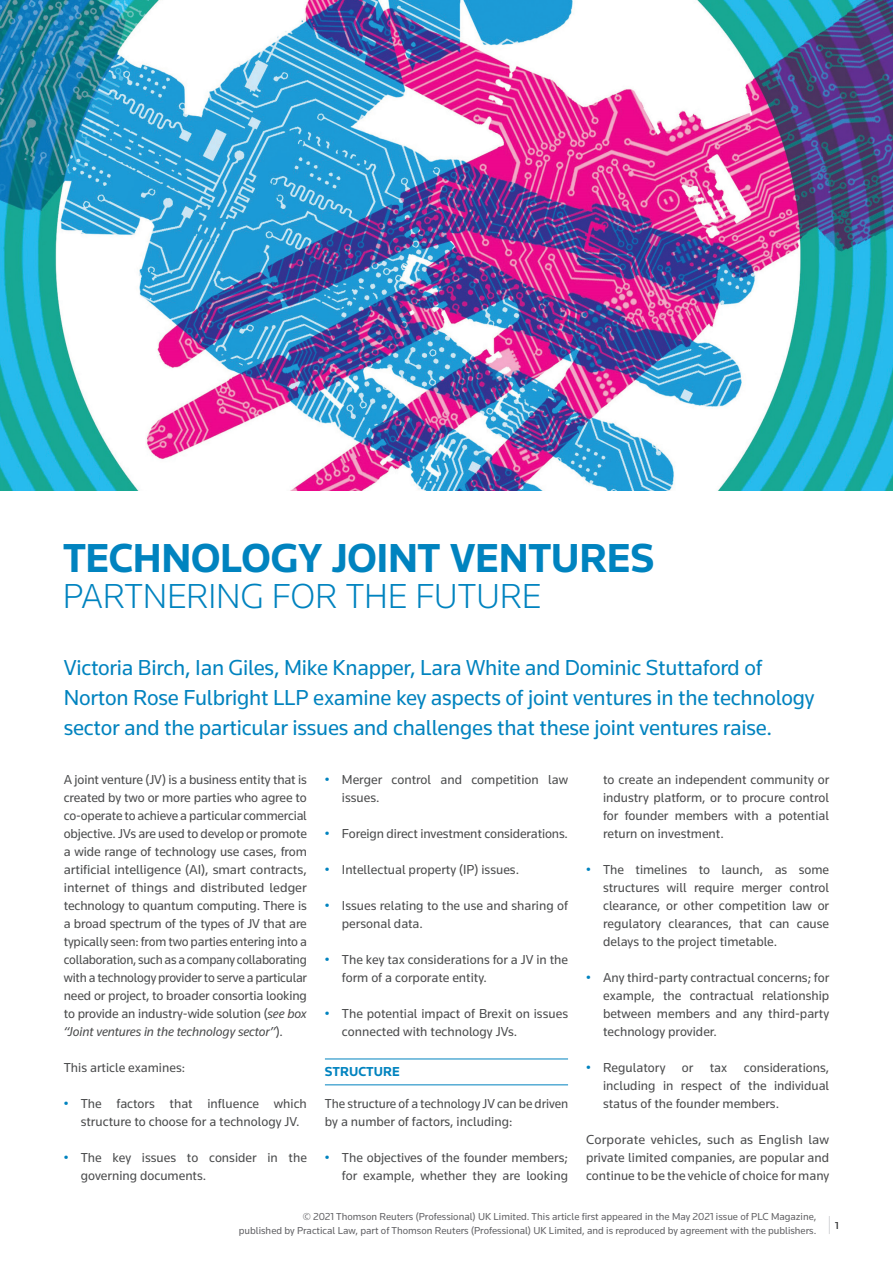
<style>
.page{position:relative;width:893px;height:1263px;background:#fff}
.page>*{position:absolute;margin:0;border:0;box-sizing:border-box;transform-origin:0 0}
.Feature__Main_Headin{font:700 42px "Knowledge";letter-spacing:-.01em;color:#0083bf}
.t1{font:300 36px "Knowledge";letter-spacing:-.01em;color:#0083bf}
.Feature__Intro{font:22.5px/30px "Knowledge";letter-spacing:-.01em;color:#0083bf}
.Feature__Body{font:13.5px/18px "Knowledge";color:#4b4c4d}
.Feature__H1{font:700 13.5px "Knowledge";color:#0083bf}
.t2{font:10.5px/13.5px "Knowledge";color:#636366;text-align:right}
.t3{font:10.5px "Knowledge";color:#4b4c4d}
.s1{font-style:italic}
.s2{color:#0083bf}
</style>
<div class="page">
<img style="left:0;top:0;width:893px;height:491px">
<hr style="left:325px;top:1059px;width:243px;height:1px;background:#0083bf">
<hr style="left:325px;top:1084px;width:243px;height:1px;background:#0083bf">
<svg style="left:829px;top:1216px;width:1px;height:18px"></svg>
<p class="Feature__Main_Headin" style="left:63px;top:532px;width:593px">TECHNOLOGY JOINT VENTURES</p>
<p class="t1" style="left:63px;top:574px;width:480px">PARTNERING FOR THE FUTURE</p>
<p class="Feature__Intro" style="left:64px;top:652px;width:752px">Victoria Birch, Ian Giles, Mike Knapper, Lara White and Dominic Stuttaford of<br>Norton Rose Fulbright LLP examine key aspects of joint ventures in the technology sector and the particular issues and challenges that these joint ventures raise.</p>
<p class="Feature__Body" style="left:64px;top:770px;width:245px;text-align:justify">A joint venture (JV) is a business entity that is created by two or more parties who agree to co-operate to achieve a particular commercial objective. JVs are used to develop or promote a wide range of technology use cases, from artificial intelligence (AI), smart contracts, internet of things and distributed ledger technology to quantum computing. There is a broad spectrum of the types of JV that are typically seen: from two parties entering into a collaboration, such as a company collaborating with a technology provider to serve a particular need or project, to broader consortia looking to provide an industry-wide solution (<span class="s1">see box “Joint ventures in the technology sector”</span>).</p>
<p class="Feature__Body" style="left:64px;top:1058px;width:123px">This article examines:</p>
<p class="Feature__Body" style="left:81px;top:1094px;width:228px;text-indent:-17px"><span class="s2">•</span> The factors that influence which structure to choose for a technology JV.</p>
<p class="Feature__Body" style="left:81px;top:1148px;width:228px;text-indent:-17px"><span class="s2">•</span> The key issues to consider in the governing documents.</p>
<p class="Feature__Body" style="left:342px;top:770px;width:228px;text-indent:-17px"><span class="s2">•</span> Merger control and competition law issues.</p>
<p class="Feature__Body" style="left:325px;top:824px;width:245px"><span class="s2">•</span> Foreign direct investment considerations.</p>
<p class="Feature__Body" style="left:325px;top:860px;width:196px"><span class="s2">•</span> Intellectual property (IP) issues.</p>
<p class="Feature__Body" style="left:342px;top:896px;width:228px;text-indent:-17px"><span class="s2">•</span> Issues relating to the use and sharing of personal data.</p>
<p class="Feature__Body" style="left:342px;top:950px;width:228px;text-indent:-17px"><span class="s2">•</span> The key tax considerations for a JV in the form of a corporate entity.</p>
<p class="Feature__Body" style="left:342px;top:1004px;width:228px;text-indent:-17px"><span class="s2">•</span> The potential impact of Brexit on issues connected with technology JVs.</p>
<p class="Feature__H1" style="left:325px;top:1063px;width:76px">STRUCTURE</p>
<p class="Feature__Body" style="left:325px;top:1094px;width:245px">The structure of a technology JV can be driven by a number of factors, including:</p>
<p class="Feature__Body" style="left:325px;top:1148px;width:245px;text-align:right"><span class="s2">•</span> The objectives of the founder members; for example, whether they are looking</p>
<p class="Feature__Body" style="left:603px;top:770px;width:228px;text-align:justify">to create an independent community or industry platform, or to procure control for founder members with a potential return on investment.</p>
<p class="Feature__Body" style="left:603px;top:860px;width:228px;text-align:justify;text-indent:-17px"><span class="s2">•</span> The timelines to launch, as some structures will require merger control clearance, or other competition law or regulatory clearances, that can cause delays to the project timetable.</p>
<p class="Feature__Body" style="left:603px;top:968px;width:228px;text-align:justify;text-indent:-17px"><span class="s2">•</span> Any third-party contractual concerns; for example, the contractual relationship between members and any third-party technology provider.</p>
<p class="Feature__Body" style="left:603px;top:1058px;width:228px;text-align:justify;text-indent:-17px"><span class="s2">•</span> Regulatory or tax considerations, including in respect of the individual status of the founder members.</p>
<p class="Feature__Body" style="left:586px;top:1130px;width:245px;text-align:justify">Corporate vehicles, such as English law private limited companies, are popular and continue to be the vehicle of choice for many</p>
<p class="t2" style="left:239px;top:1210px;width:579px">© 2021 Thomson Reuters (Professional) UK Limited. This article first appeared in the May 2021 issue of PLC Magazine,<br>published by Practical Law, part of Thomson Reuters (Professional) UK Limited, and is reproduced by agreement with the publishers.</p>
<p class="t3" style="left:835px;top:1219px;width:5px">1</p>
</div>
